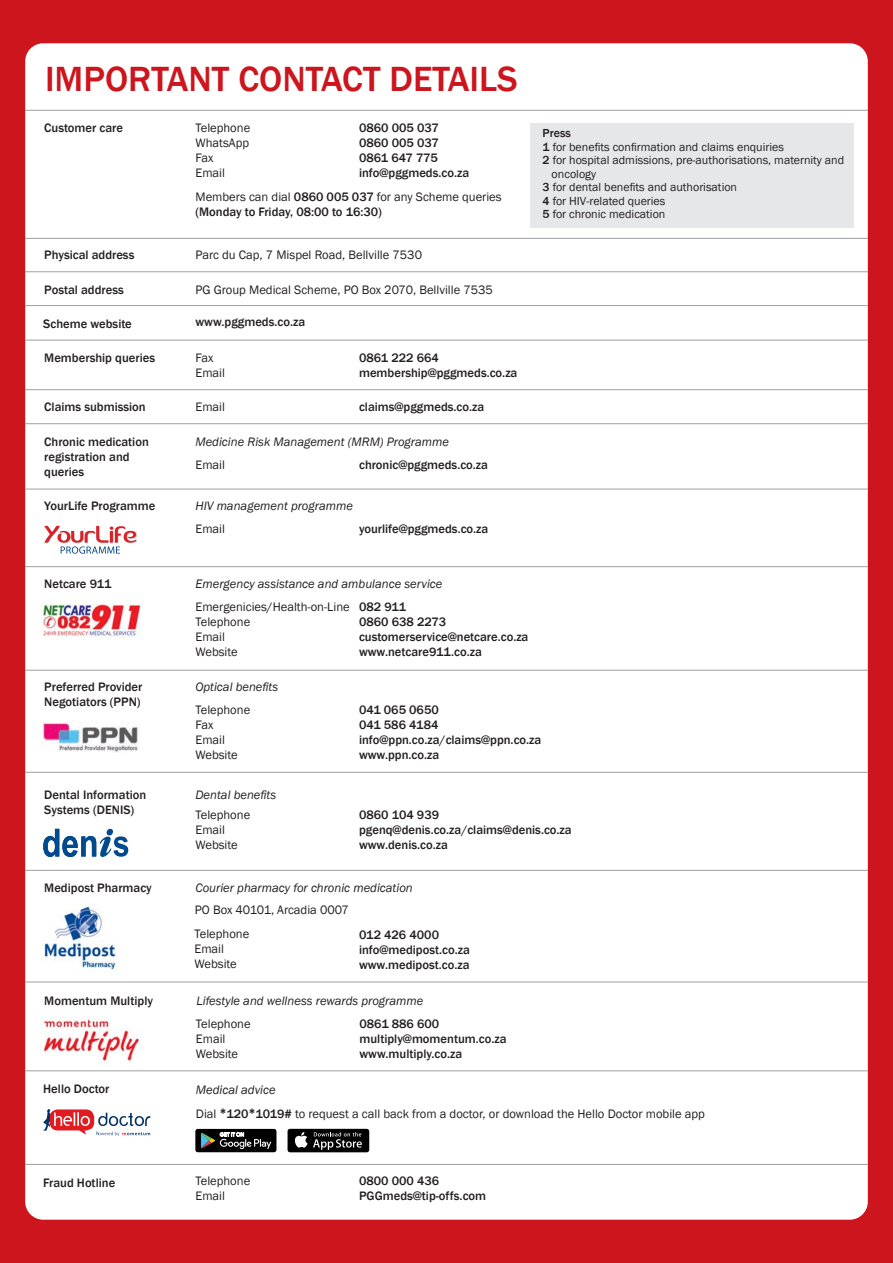
<style>
.page{position:relative;width:893px;height:1263px;background:#cd151d}
.page>*{position:absolute;margin:0;border:0;box-sizing:border-box;transform-origin:0 0}
.t1{font:500 36px "Franklin Gothic";color:#cd151d}
.t2{font:500 12.6px/15px "Franklin Gothic";color:#231f20}
.t3{font:12.6px/15px "Franklin Gothic";color:#231f20}
.t4{font:italic 12.6px "Franklin Gothic";color:#231f20}
.t5{font:12px "Franklin Gothic";color:#231f20}
.t6{font:500 12px "Franklin Gothic";color:#231f20}
.s1{font-weight:400}
.s2{font-weight:500}
.s3{font-family:"Calibri";font-weight:700;font-size:13.5px}
</style>
<div class="page">
<div style="left:25px;top:43px;width:843px;height:1177px;background:#fff;border-radius:18px"></div>
<div style="left:531px;top:123px;width:323px;height:104px;background:#e6e7e9"></div>
<hr style="left:25px;top:110px;width:843px;height:1px;background:#9d9fa2">
<hr style="left:25px;top:238px;width:843px;height:1px;background:#9d9fa2">
<hr style="left:25px;top:305px;width:843px;height:1px;background:#9d9fa2">
<hr style="left:25px;top:340px;width:843px;height:1px;background:#9d9fa2">
<hr style="left:25px;top:271px;width:843px;height:1px;background:#9d9fa2">
<svg style="left:44px;top:526px;width:92px;height:28px"></svg>
<svg style="left:43px;top:829px;width:85px;height:28px"></svg>
<img style="left:41px;top:604px;width:101px;height:33px">
<img style="left:41px;top:722px;width:98px;height:30px">
<img style="left:42px;top:904px;width:75px;height:66px">
<hr style="left:25px;top:389px;width:843px;height:1px;background:#9d9fa2">
<hr style="left:25px;top:423px;width:843px;height:1px;background:#9d9fa2">
<hr style="left:25px;top:489px;width:843px;height:1px;background:#9d9fa2">
<hr style="left:25px;top:566px;width:843px;height:1px;background:#9d9fa2">
<hr style="left:25px;top:670px;width:843px;height:1px;background:#9d9fa2">
<hr style="left:25px;top:772px;width:843px;height:1px;background:#9d9fa2">
<hr style="left:25px;top:870px;width:843px;height:1px;background:#9d9fa2">
<hr style="left:25px;top:981px;width:843px;height:1px;background:#9d9fa2">
<hr style="left:25px;top:1070px;width:843px;height:1px;background:#9d9fa2">
<hr style="left:25px;top:1164px;width:843px;height:1px;background:#9d9fa2">
<img style="left:40px;top:1017px;width:99px;height:45px">
<svg style="left:43px;top:1109px;width:107px;height:27px"></svg>
<div style="left:288px;top:1129px;width:81px;height:23px;background:#000;border-radius:3px"></div>
<svg style="left:294px;top:1132px;width:68px;height:18px"></svg>
<div style="left:195px;top:1129px;width:81px;height:23px;background:#000;border-radius:3px"></div>
<svg style="left:201px;top:1132px;width:70px;height:17px"></svg>
<h1 class="t1" style="left:45px;top:57px;width:474px">IMPORTANT CONTACT DETAILS</h1>
<p class="t2" style="left:44px;top:120px;width:80px">Customer care</p>
<p class="t3" style="left:195px;top:120px;width:56px">Telephone<br>WhatsApp<br>Fax<br>Email</p>
<p class="t2" style="left:359px;top:120px;width:112px">0860 005 037<br>0860 005 037<br>0861 647 775 info@pggmeds.co.za</p>
<p class="t2" style="left:195px;top:189px;width:308px"><span class="s1">Members can dial</span> 0860 005 037 <span class="s1">for any Scheme queries </span>(Monday to Friday, 08:00 to 16:30)</p>
<p class="t2" style="left:44px;top:247px;width:92px">Physical address</p>
<p class="t3" style="left:195px;top:248px;width:228px">Parc du Cap, 7 Mispel Road, Bellville 7530</p>
<p class="t2" style="left:44px;top:282px;width:81px">Postal address</p>
<p class="t3" style="left:195px;top:282px;width:299px">PG Group Medical Scheme, PO Box 2070, Bellville 7535</p>
<p class="t2" style="left:43px;top:316px;width:90px">Scheme website</p>
<p class="t2" style="left:195px;top:315px;width:111px">www.pggmeds.co.za</p>
<p class="t2" style="left:44px;top:350px;width:112px">Membership queries</p>
<p class="t3" style="left:195px;top:350px;width:31px">Fax<br>Email</p>
<p class="t2" style="left:359px;top:350px;width:160px">0861 222 664 membership@pggmeds.co.za</p>
<p class="t2" style="left:44px;top:399px;width:103px">Claims submission</p>
<p class="t3" style="left:195px;top:399px;width:31px">Email</p>
<p class="t2" style="left:359px;top:399px;width:127px">claims@pggmeds.co.za</p>
<p class="t2" style="left:44px;top:435px;width:106px">Chronic medication registration and queries</p>
<p class="t2" style="left:44px;top:498px;width:113px">YourLife Programme</p>
<p class="t4" style="left:195px;top:434px;width:255px">Medicine Risk Management (MRM) Programme</p>
<p class="t3" style="left:195px;top:457px;width:31px">Email</p>
<p class="t2" style="left:359px;top:457px;width:130px">chronic@pggmeds.co.za</p>
<p class="t4" style="left:195px;top:498px;width:159px">HIV management programme</p>
<p class="t3" style="left:195px;top:522px;width:31px">Email</p>
<p class="t2" style="left:359px;top:521px;width:131px">yourlife@pggmeds.co.za</p>
<p class="t6" style="left:543px;top:126px;width:30px">Press</p>
<p class="t5" style="left:543px;top:139px;width:243px"><span class="s2">1</span> for benefits confirmation and claims enquiries</p>
<p class="t5" style="left:543px;top:153px;width:303px"><span class="s2">2</span> for hospital admissions, pre-authorisations, maternity and</p>
<p class="t5" style="left:552px;top:166px;width:46px">oncology</p>
<p class="t5" style="left:543px;top:180px;width:196px"><span class="s2">3</span> for dental benefits and authorisation</p>
<p class="t5" style="left:543px;top:193px;width:124px"><span class="s2">4</span> for HIV-related queries</p>
<p class="t5" style="left:543px;top:207px;width:124px"><span class="s2">5</span> for chronic medication</p>
<p class="t2" style="left:44px;top:576px;width:69px">Netcare 911</p>
<p class="t4" style="left:195px;top:575px;width:248px">Emergency assistance and ambulance service</p>
<p class="t3" style="left:195px;top:600px;width:156px">Emergenicies/Health-on-Line<br>Telephone<br>Email<br>Website</p>
<p class="t2" style="left:359px;top:599px;width:171px">082 911<br>0860 638 2273 customerservice@netcare.co.za www.netcare911.co.za</p>
<p class="t2" style="left:44px;top:679px;width:100px">Preferred Provider</p>
<p class="t4" style="left:195px;top:679px;width:84px">Optical benefits</p>
<p class="t2" style="left:44px;top:694px;width:98px">Negotiators (PPN)</p>
<p class="t3" style="left:195px;top:702px;width:56px">Telephone<br>Fax<br>Email<br>Website</p>
<p class="t2" style="left:359px;top:702px;width:184px">041 065 0650<br>041 586 4184 info@ppn.co.za/claims@ppn.co.za www.ppn.co.za</p>
<p class="t2" style="left:44px;top:788px;width:104px">Dental Information<br>Systems (DENIS)</p>
<p class="t4" style="left:195px;top:787px;width:82px">Dental benefits</p>
<p class="t3" style="left:195px;top:807px;width:56px">Telephone<br>Email<br>Website</p>
<p class="t2" style="left:359px;top:807px;width:214px">0860 104 939 pgenq@denis.co.za/claims@denis.co.za www.denis.co.za</p>
<p class="t2" style="left:44px;top:880px;width:109px">Medipost Pharmacy</p>
<p class="t4" style="left:195px;top:880px;width:219px">Courier pharmacy for chronic medication</p>
<p class="t3" style="left:195px;top:902px;width:155px">PO Box 40101, Arcadia 0007</p>
<p class="t2" style="left:359px;top:927px;width:112px">012 426 4000 info@medipost.co.za www.medipost.co.za</p>
<p class="t3" style="left:194px;top:927px;width:56px">Telephone<br>Email<br>Website</p>
<p class="t4" style="left:196px;top:992px;width:229px">Lifestyle and wellness rewards programme</p>
<p class="t2" style="left:44px;top:993px;width:110px">Momentum Multiply</p>
<p class="t2" style="left:43px;top:1081px;width:68px">Hello Doctor</p>
<p class="t2" style="left:43px;top:1175px;width:74px">Fraud Hotline</p>
<p class="t3" style="left:196px;top:1016px;width:56px">Telephone<br>Email<br>Website</p>
<p class="t4" style="left:196px;top:1082px;width:81px">Medical advice</p>
<p class="t2" style="left:359px;top:1016px;width:149px">0861 886 600 multiply@momentum.co.za www.multiply.co.za</p>
<p class="t3" style="left:196px;top:1106px;width:511px">Dial <span class="s3">*</span><span class="s2">120</span><span class="s3">*</span><span class="s2">1019#</span> to request a call back from a doctor, or download the Hello Doctor mobile app</p>
<p class="t3" style="left:195px;top:1174px;width:56px">Telephone<br>Email</p>
<p class="t2" style="left:359px;top:1173px;width:129px">0800 000 436<br>PGGmeds@tip-offs.com</p>
</div>
